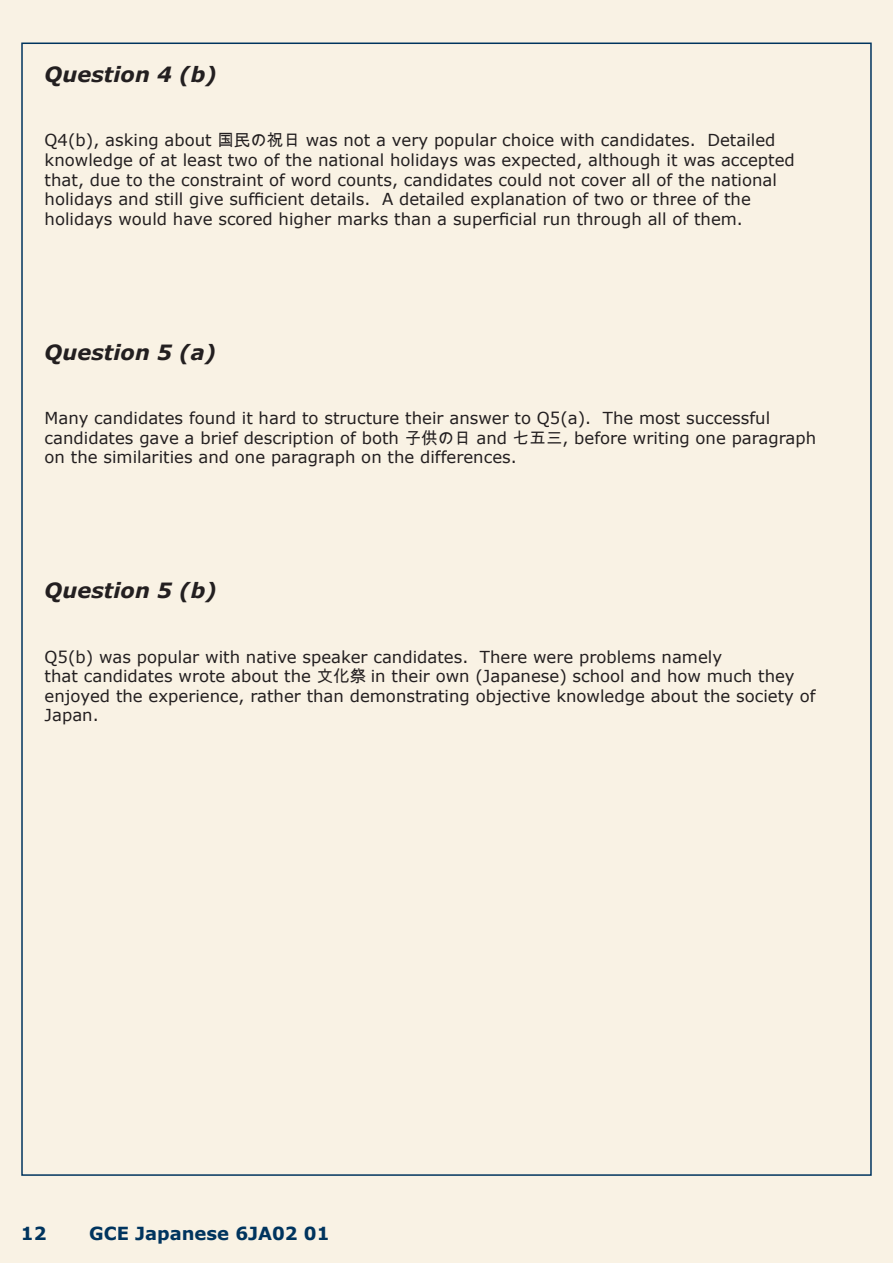
<style>
.page{position:relative;width:893px;height:1263px;background:#f9f2e4}
.page>*{position:absolute;margin:0;border:0;box-sizing:border-box;transform-origin:0 0}
.t1{font:italic 700 21px "Verdana";color:#231f20}
.t2{font:700 18px "Verdana";color:#00345e}
.t3{font:16.5px/19.5px "Verdana";color:#231f20}
.s1{font-family:"Arial Unicode MS"}
</style>
<div class="page">
<p class="t1" style="left:45px;top:61px;width:174px">Question 4 (b)</p>
<p class="t3" style="left:45px;top:130px;width:752px">Q4(b), asking about <span class="s1">国民の祝日</span> was not a very popular choice with candidates. Detailed knowledge of at least two of the national holidays was expected, although it was accepted that, due to the constraint of word counts, candidates could not cover all of the national holidays and still give sufficient details. A detailed explanation of two or three of the holidays would have scored higher marks than a superficial run through all of them.</p>
<p class="t1" style="left:45px;top:339px;width:173px">Question 5 (a)</p>
<p class="t3" style="left:45px;top:408px;width:773px">Many candidates found it hard to structure their answer to Q5(a). The most successful candidates gave a brief description of both <span class="s1">子供の日</span> and <span class="s1">七五三</span>, before writing one paragraph on the similarities and one paragraph on the differences.</p>
<p class="t1" style="left:45px;top:577px;width:174px">Question 5 (b)</p>
<p class="t3" style="left:45px;top:646px;width:772px">Q5(b) was popular with native speaker candidates. There were problems namely<br>that candidates wrote about the <span class="s1">文化祭</span> in their own (Japanese) school and how much they enjoyed the experience, rather than demonstrating objective knowledge about the society of Japan.</p>
<p class="t2" style="left:21px;top:1222px;width:27px">12</p>
<p class="t2" style="left:89px;top:1222px;width:242px">GCE Japanese 6JA02 01</p>
</div>
